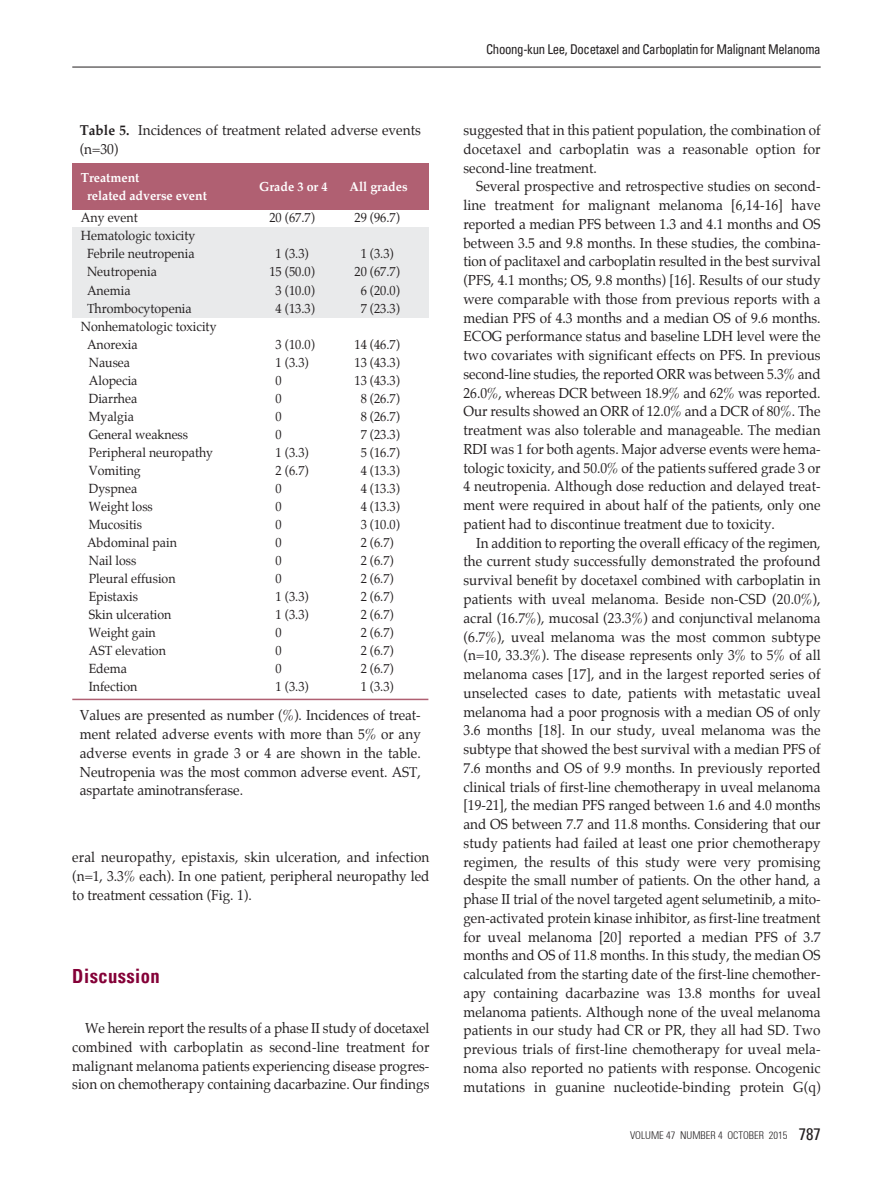
<style>
.page{position:relative;width:893px;height:1191px;background:#fff}
.page>*{position:absolute;margin:0;border:0;box-sizing:border-box;transform-origin:0 0}
.t1{font:700 condensed 19.5px "Univers";letter-spacing:.025em;color:#840037;scale:.95 1}
.t2{font:14.25px/18.8px "Palatino";color:#231f20;text-align:justify;scale:.95 1}
.t3{font:condensed 13.5px "Univers";letter-spacing:-.025em;color:#231f20;scale:.95 1}
.t4{font:13.05px/18px "Palatino";color:#231f20;text-align:center;scale:.95 1}
.t5{font:700 13.05px "Palatino";color:#fff;scale:.95 1}
.t6{font:300 condensed 10.5px "Univers";color:#231f20}
.s1{font-weight:700}
.s2{color:#fff}
.s3{font-weight:400;font-size:16.5px}
</style>
<div class="page">
<hr style="left:72px;top:67px;width:749px;height:1px;background:#231f20">
<div style="left:72px;top:163px;width:356px;height:47px;background:#b06072"></div>
<div style="left:72px;top:227px;width:356px;height:91px;background:#e9eaeb"></div>
<hr style="left:72px;top:698px;width:356px;height:2px;background:#b06072">
<p class="t2" style="left:80px;top:122px;width:361px"><span class="s1">Table 5.</span> Incidences of treatment related adverse events (n=30)</p>
<p class="t5" style="left:81px;top:171px;width:63px">Treatment</p>
<p class="t5" style="left:259px;top:180px;width:74px">Grade 3 or 4</p>
<p class="t5" style="left:349px;top:180px;width:63px">All grades</p>
<p class="t5" style="left:87px;top:189px;width:128px">related adverse event</p>
<p class="t4" style="left:81px;top:210px;width:61px">Any event</p>
<p class="t4" style="left:269px;top:210px;width:49px">20 (67.7)</p>
<p class="t4" style="left:354px;top:210px;width:49px">29 (96.7)</p>
<p class="t4" style="left:81px;top:228px;width:122px">Hematologic toxicity<br>Febrile neutropenia</p>
<p class="t4" style="left:276px;top:246px;width:36px">1 (3.3)</p>
<p class="t4" style="left:361px;top:246px;width:36px">1 (3.3)</p>
<p class="t4" style="left:87px;top:264px;width:75px">Neutropenia</p>
<p class="t4" style="left:269px;top:264px;width:49px">15 (50.0)</p>
<p class="t4" style="left:354px;top:264px;width:49px">20 (67.7)</p>
<p class="t4" style="left:87px;top:282px;width:47px">Anemia</p>
<p class="t4" style="left:276px;top:282px;width:43px">3 (10.0)</p>
<p class="t4" style="left:361px;top:282px;width:43px">6 (20.0)</p>
<p class="t4" style="left:87px;top:300px;width:112px">Thrombocytopenia</p>
<p class="t4" style="left:276px;top:300px;width:43px">4 (13.3)</p>
<p class="t4" style="left:361px;top:300px;width:43px">7 (23.3)</p>
<p class="t4" style="left:87px;top:318px;width:138px;text-align:left;text-indent:-6px">Nonhematologic toxicity<br>Anorexia</p>
<p class="t4" style="left:276px;top:336px;width:43px">3 (10.0)</p>
<p class="t4" style="left:354px;top:336px;width:49px">14 (46.7)</p>
<p class="t4" style="left:89px;top:354px;width:45px">Nausea</p>
<p class="t4" style="left:276px;top:354px;width:36px">1 (3.3)</p>
<p class="t4" style="left:354px;top:354px;width:49px">13 (43.3)</p>
<p class="t4" style="left:89px;top:372px;width:53px">Alopecia</p>
<p class="t4" style="left:276px;top:372px;width:16px">0 <span class="s2">(</span></p>
<p class="t4" style="left:354px;top:372px;width:49px">13 (43.3)</p>
<p class="t4" style="left:89px;top:390px;width:53px">Diarrhea</p>
<p class="t4" style="left:276px;top:390px;width:16px">0 <span class="s2">(</span></p>
<p class="t4" style="left:361px;top:390px;width:43px">8 (26.7)</p>
<p class="t4" style="left:89px;top:408px;width:49px">Myalgia</p>
<p class="t4" style="left:276px;top:408px;width:16px">0 <span class="s2">(</span></p>
<p class="t4" style="left:361px;top:408px;width:43px">8 (26.7)</p>
<p class="t4" style="left:89px;top:426px;width:106px">General weakness</p>
<p class="t4" style="left:276px;top:426px;width:16px">0 <span class="s2">(</span></p>
<p class="t4" style="left:361px;top:426px;width:43px">7 (23.3)</p>
<p class="t4" style="left:89px;top:444px;width:132px">Peripheral neuropathy</p>
<p class="t4" style="left:276px;top:444px;width:36px">1 (3.3)</p>
<p class="t4" style="left:361px;top:444px;width:43px">5 (16.7)</p>
<p class="t4" style="left:89px;top:462px;width:56px">Vomiting</p>
<p class="t4" style="left:276px;top:462px;width:36px">2 (6.7)</p>
<p class="t4" style="left:361px;top:462px;width:43px">4 (13.3)</p>
<p class="t4" style="left:89px;top:480px;width:53px">Dyspnea</p>
<p class="t4" style="left:276px;top:480px;width:16px">0 <span class="s2">(</span></p>
<p class="t4" style="left:361px;top:480px;width:43px">4 (13.3)</p>
<p class="t4" style="left:89px;top:498px;width:69px">Weight loss</p>
<p class="t4" style="left:276px;top:498px;width:16px">0 <span class="s2">(</span></p>
<p class="t4" style="left:361px;top:498px;width:43px">4 (13.3)</p>
<p class="t4" style="left:89px;top:516px;width:58px">Mucositis</p>
<p class="t4" style="left:276px;top:516px;width:16px">0 <span class="s2">(</span></p>
<p class="t4" style="left:361px;top:516px;width:43px">3 (10.0)</p>
<p class="t4" style="left:87px;top:534px;width:96px">Abdominal pain</p>
<p class="t4" style="left:276px;top:534px;width:16px">0<span class="s2">(</span></p>
<p class="t4" style="left:361px;top:534px;width:36px">2 (6.7)</p>
<p class="t4" style="left:89px;top:552px;width:52px">Nail loss</p>
<p class="t4" style="left:276px;top:552px;width:16px">0<span class="s2">(</span></p>
<p class="t4" style="left:361px;top:552px;width:36px">2 (6.7)</p>
<p class="t4" style="left:89px;top:570px;width:93px">Pleural effusion</p>
<p class="t4" style="left:276px;top:570px;width:16px">0 <span class="s2">(</span></p>
<p class="t4" style="left:361px;top:570px;width:36px">2 (6.7)</p>
<p class="t4" style="left:89px;top:588px;width:53px">Epistaxis</p>
<p class="t4" style="left:276px;top:588px;width:36px">1 (3.3)</p>
<p class="t4" style="left:361px;top:588px;width:36px">2 (6.7)</p>
<p class="t4" style="left:89px;top:606px;width:88px">Skin ulceration</p>
<p class="t4" style="left:276px;top:606px;width:36px">1 (3.3)</p>
<p class="t4" style="left:361px;top:606px;width:36px">2 (6.7)</p>
<p class="t4" style="left:89px;top:624px;width:72px">Weight gain</p>
<p class="t4" style="left:276px;top:624px;width:16px">0 <span class="s2">(</span></p>
<p class="t4" style="left:361px;top:624px;width:36px">2 (6.7)</p>
<p class="t4" style="left:89px;top:642px;width:83px">AST elevation</p>
<p class="t4" style="left:276px;top:642px;width:16px">0 <span class="s2">(</span></p>
<p class="t4" style="left:361px;top:642px;width:36px">2 (6.7)</p>
<p class="t4" style="left:89px;top:660px;width:42px">Edema</p>
<p class="t4" style="left:276px;top:660px;width:16px">0 <span class="s2">(</span></p>
<p class="t4" style="left:361px;top:660px;width:36px">2 (6.7)</p>
<p class="t4" style="left:89px;top:678px;width:53px">Infection</p>
<p class="t4" style="left:276px;top:678px;width:36px">1 (3.3)</p>
<p class="t4" style="left:361px;top:678px;width:36px">1 (3.3)</p>
<p class="t2" style="left:80px;top:707px;width:361px">Values are presented as number (%). Incidences of treat&shy;ment related adverse events with more than 5% or any adverse events in grade 3 or 4 are shown in the table.<br>Neutropenia was the most common adverse event. AST, aspartate aminotransferase.</p>
<p class="t2" style="left:72px;top:849px;width:377px">eral neuropathy, epistaxis, skin ulceration, and infection (n=1, 3.3% each). In one patient, peripheral neuropathy led to treatment cessation (Fig. 1).</p>
<h1 class="t1" style="left:72px;top:963px;width:94px">Discussion</h1>
<p class="t2" style="left:72px;top:1020px;width:377px;text-indent:13px">We herein report the results of a phase II study of docetaxel combined with carboplatin as second-line treatment for malignant melanoma patients experiencing disease progres&shy;sion on chemotherapy containing dacarbazine. Our findings</p>
<p class="t3" style="left:486px;top:41px;width:354px">Choong-kun Lee, Docetaxel and Carboplatin for Malignant Melanoma</p>
<p class="t2" style="left:463px;top:122px;width:377px">suggested that in this patient population, the combination of docetaxel and carboplatin was a reasonable option for second-line treatment.</p>
<p class="t2" style="left:463px;top:178px;width:377px;text-indent:13px">Several prospective and retrospective studies on second&shy;line treatment for malignant melanoma [6,14-16] have reported a median PFS between 1.3 and 4.1 months and OS between 3.5 and 9.8 months. In these studies, the combina&shy;tion of paclitaxel and carboplatin resulted in the best survival (PFS, 4.1 months; OS, 9.8 months) [16]. Results of our study were comparable with those from previous reports with a median PFS of 4.3 months and a median OS of 9.6 months.<br>ECOG performance status and baseline LDH level were the two covariates with significant effects on PFS. In previous second-line studies, the reported ORR was between 5.3% and 26.0%, whereas DCR between 18.9% and 62% was reported.<br>Our results showed an ORR of 12.0% and a DCR of 80%. The treatment was also tolerable and manageable. The median RDI was 1 for both agents. Major adverse events were hema&shy;tologic toxicity, and 50.0% of the patients suffered grade 3 or 4 neutropenia. Although dose reduction and delayed treat&shy;ment were required in about half of the patients, only one patient had to discontinue treatment due to toxicity.</p>
<p class="t2" style="left:463px;top:534px;width:377px;text-indent:13px">In addition to reporting the overall efficacy of the regimen, the current study successfully demonstrated the profound survival benefit by docetaxel combined with carboplatin in patients with uveal melanoma. Beside non-CSD (20.0%), acral (16.7%), mucosal (23.3%) and conjunctival melanoma (6.7%), uveal melanoma was the most common subtype (n=10, 33.3%). The disease represents only 3% to 5% of all melanoma cases [17], and in the largest reported series of unselected cases to date, patients with metastatic uveal melanoma had a poor prognosis with a median OS of only 3.6 months [18]. In our study, uveal melanoma was the subtype that showed the best survival with a median PFS of 7.6 months and OS of 9.9 months. In previously reported clinical trials of first-line chemotherapy in uveal melanoma [19-21], the median PFS ranged between 1.6 and 4.0 months and OS between 7.7 and 11.8 months. Considering that our study patients had failed at least one prior chemotherapy regimen, the results of this study were very promising despite the small number of patients. On the other hand, a phase II trial of the novel targeted agent selumetinib, a mito&shy;gen-activated protein kinase inhibitor, as first-line treatment for uveal melanoma [20] reported a median PFS of 3.7 months and OS of 11.8 months. In this study, the median OS calculated from the starting date of the first-line chemother&shy;apy containing dacarbazine was 13.8 months for uveal melanoma patients. Although none of the uveal melanoma patients in our study had CR or PR, they all had SD. Two previous trials of first-line chemotherapy for uveal mela&shy;noma also reported no patients with response. Oncogenic mutations in guanine nucleotide-binding protein G(q)</p>
<p class="t6" style="left:630px;top:1129px;width:192px">VOLUME 47 NUMBER 4 OCTOBER 2015 <span class="s3">787</span></p>
</div>
